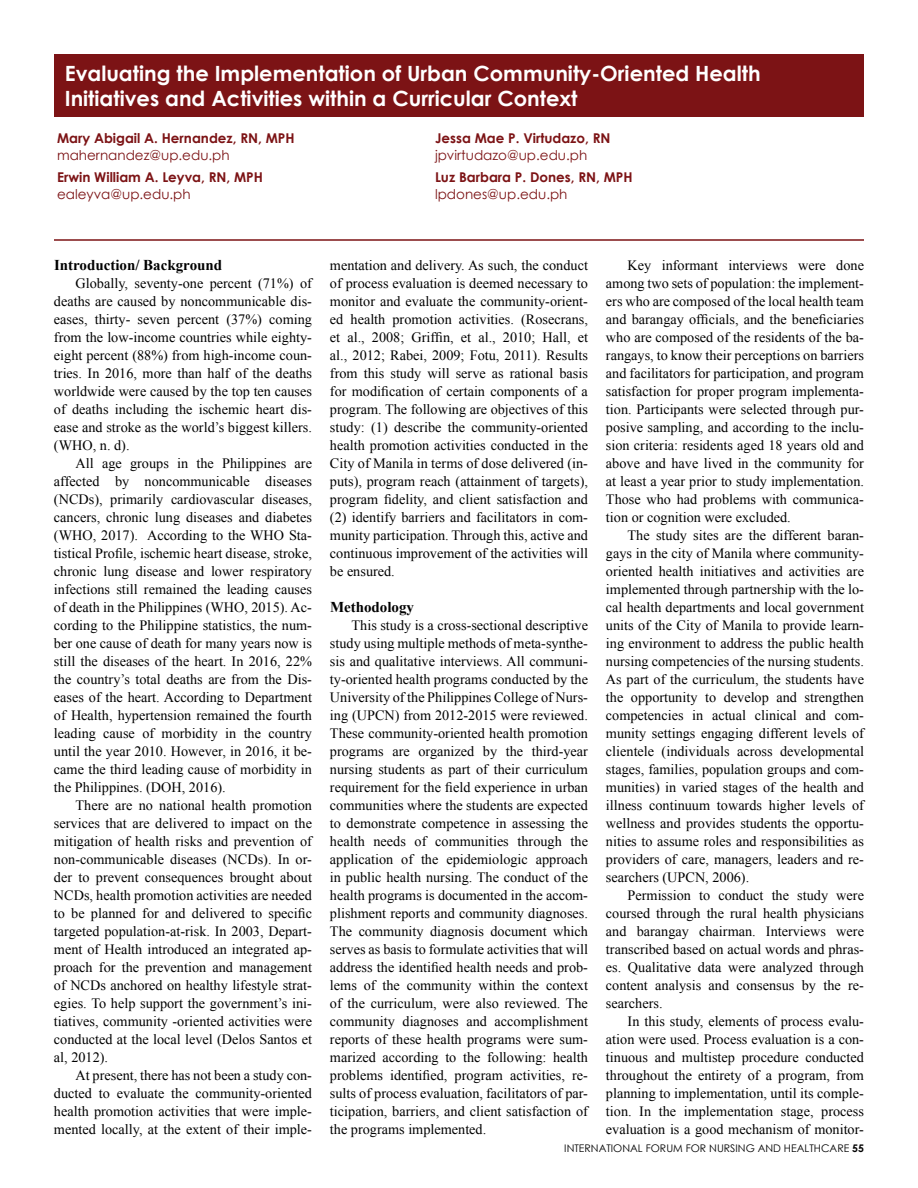
<style>
.page{position:relative;width:918px;height:1188px;background:#fff}
.page>*{position:absolute;margin:0;border:0;box-sizing:border-box;transform-origin:0 0}
.t1{font:700 21px/25.2px "Century Gothic";color:#fff}
.t2{font:700 15px "Times New Roman";color:#000}
.t3{font:14.25px/18px "Times New Roman";color:#000;text-align:justify}
.t4{font:700 13.5px "Century Gothic";color:#7c1315}
.t5{font:13.5px "Century Gothic";color:#7c1315}
.t6{font:10.5px "Century Gothic";color:#000}
.s1{font-weight:700}
</style>
<div class="page">
<div style="left:54px;top:54px;width:810px;height:63px;background:#7c1315"></div>
<hr style="left:54px;top:239px;width:810px;height:2px;background:#7c1315">
<h1 class="t1" style="left:65px;top:59px;width:697px">Evaluating the Implementation of Urban Community-Oriented Health<br>Initiatives and Activities within a Curricular Context</h1>
<p class="t4" style="left:57px;top:128px;width:239px">Mary Abigail A. Hernandez, RN, MPH</p>
<p class="t5" style="left:57px;top:145px;width:174px">mahernandez@up.edu.ph</p>
<p class="t4" style="left:57px;top:167px;width:208px">Erwin William A. Leyva, RN, MPH</p>
<p class="t5" style="left:57px;top:184px;width:135px">ealeyva@up.edu.ph</p>
<p class="t4" style="left:435px;top:128px;width:177px">Jessa Mae P. Virtudazo, RN</p>
<p class="t5" style="left:435px;top:145px;width:154px">jpvirtudazo@up.edu.ph</p>
<p class="t4" style="left:435px;top:167px;width:199px">Luz Barbara P. Dones, RN, MPH</p>
<p class="t5" style="left:435px;top:184px;width:134px">lpdones@up.edu.ph</p>
<p class="t2" style="left:54px;top:254px;width:170px">Introduction/ Background</p>
<p class="t3" style="left:54px;top:274px;width:260px;text-indent:22px">Globally, seventy-one percent (71%) of deaths are caused by noncommunicable dis&shy;eases, thirty- seven percent (37%) coming from the low-income countries while eighty&shy;eight percent (88%) from high-income coun&shy;tries. In 2016, more than half of the deaths worldwide were caused by the top ten causes of deaths including the ischemic heart dis&shy;ease and stroke as the world’s biggest killers. (WHO, n. d).</p>
<p class="t3" style="left:54px;top:454px;width:260px;text-indent:22px">All age groups in the Philippines are affected by noncommunicable diseases (NCDs), primarily cardiovascular diseases, cancers, chronic lung diseases and diabetes (WHO, 2017). According to the WHO Sta&shy;tistical Profile, ischemic heart disease, stroke, chronic lung disease and lower respiratory infections still remained the leading causes of death in the Philippines (WHO, 2015). Ac&shy;cording to the Philippine statistics, the num&shy;ber one cause of death for many years now is still the diseases of the heart. In 2016, 22% the country’s total deaths are from the Dis&shy;eases of the heart. According to Department of Health, hypertension remained the fourth leading cause of morbidity in the country until the year 2010. However, in 2016, it be&shy;came the third leading cause of morbidity in the Philippines. (DOH, 2016).</p>
<p class="t3" style="left:54px;top:796px;width:260px;text-indent:22px">There are no national health promotion services that are delivered to impact on the mitigation of health risks and prevention of non-communicable diseases (NCDs). In or&shy;der to prevent consequences brought about NCDs, health promotion activities are needed to be planned for and delivered to specific targeted population-at-risk. In 2003, Depart&shy;ment of Health introduced an integrated ap&shy;proach for the prevention and management of NCDs anchored on healthy lifestyle strat&shy;egies. To help support the government’s ini&shy;tiatives, community -oriented activities were conducted at the local level (Delos Santos et al, 2012).</p>
<p class="t3" style="left:54px;top:1066px;width:260px;text-indent:22px">At present, there has not been a study con&shy;ducted to evaluate the community-oriented health promotion activities that were imple&shy;mented locally, at the extent of their imple-</p>
<p class="t3" style="left:330px;top:256px;width:260px">mentation and delivery. As such, the conduct of process evaluation is deemed necessary to monitor and evaluate the community-orient&shy;ed health promotion activities. (Rosecrans, et al., 2008; Griffin, et al., 2010; Hall, et al., 2012; Rabei, 2009; Fotu, 2011). Results from this study will serve as rational basis for modification of certain components of a program. The following are objectives of this study: (1) describe the community-oriented health promotion activities conducted in the City of Manila in terms of dose delivered (in&shy;puts), program reach (attainment of targets), program fidelity, and client satisfaction and (2) identify barriers and facilitators in com&shy;munity participation. Through this, active and continuous improvement of the activities will be ensured.</p>
<p class="t2" style="left:330px;top:596px;width:86px">Methodology</p>
<p class="t3" style="left:330px;top:616px;width:260px;text-indent:22px">This study is a cross-sectional descriptive study using multiple methods of meta-synthe&shy;sis and qualitative interviews. All communi&shy;ty-oriented health programs conducted by the University of the Philippines College of Nurs&shy;ing (UPCN) from 2012-2015 were reviewed.<br>These community-oriented health promotion programs are organized by the third-year nursing students as part of their curriculum requirement for the field experience in urban communities where the students are expected to demonstrate competence in assessing the health needs of communities through the application of the epidemiologic approach in public health nursing. The conduct of the health programs is documented in the accom&shy;plishment reports and community diagnoses.<br>The community diagnosis document which serves as basis to formulate activities that will address the identified health needs and prob&shy;lems of the community within the context of the curriculum, were also reviewed. The community diagnoses and accomplishment reports of these health programs were sum&shy;marized according to the following: health problems identified, program activities, re&shy;sults of process evaluation, facilitators of par&shy;ticipation, barriers, and client satisfaction of the programs implemented.</p>
<p class="t3" style="left:606px;top:256px;width:260px;text-indent:22px">Key informant interviews were done among two sets of population: the implement&shy;ers who are composed of the local health team and barangay officials, and the beneficiaries who are composed of the residents of the ba&shy;rangays, to know their perceptions on barriers and facilitators for participation, and program satisfaction for proper program implementa&shy;tion. Participants were selected through pur&shy;posive sampling, and according to the inclu&shy;sion criteria: residents aged 18 years old and above and have lived in the community for at least a year prior to study implementation.<br>Those who had problems with communica&shy;tion or cognition were excluded.</p>
<p class="t3" style="left:606px;top:526px;width:260px;text-indent:22px">The study sites are the different baran&shy;gays in the city of Manila where community&shy;oriented health initiatives and activities are implemented through partnership with the lo&shy;cal health departments and local government units of the City of Manila to provide learn&shy;ing environment to address the public health nursing competencies of the nursing students.<br>As part of the curriculum, the students have the opportunity to develop and strengthen competencies in actual clinical and com&shy;munity settings engaging different levels of clientele (individuals across developmental stages, families, population groups and com&shy;munities) in varied stages of the health and illness continuum towards higher levels of wellness and provides students the opportu&shy;nities to assume roles and responsibilities as providers of care, managers, leaders and re&shy;searchers (UPCN, 2006).</p>
<p class="t3" style="left:606px;top:886px;width:260px;text-indent:22px">Permission to conduct the study were coursed through the rural health physicians and barangay chairman. Interviews were transcribed based on actual words and phras&shy;es. Qualitative data were analyzed through content analysis and consensus by the re&shy;searchers.</p>
<p class="t3" style="left:606px;top:1012px;width:260px;text-indent:22px">In this study, elements of process evalu&shy;ation were used. Process evaluation is a con&shy;tinuous and multistep procedure conducted throughout the entirety of a program, from planning to implementation, until its comple&shy;tion. In the implementation stage, process evaluation is a good mechanism of monitor-</p>
<p class="t6" style="left:564px;top:1141px;width:301px">INTERNATIONAL FORUM FOR NURSING AND HEALTHCARE <span class="s1">55</span></p>
</div>
